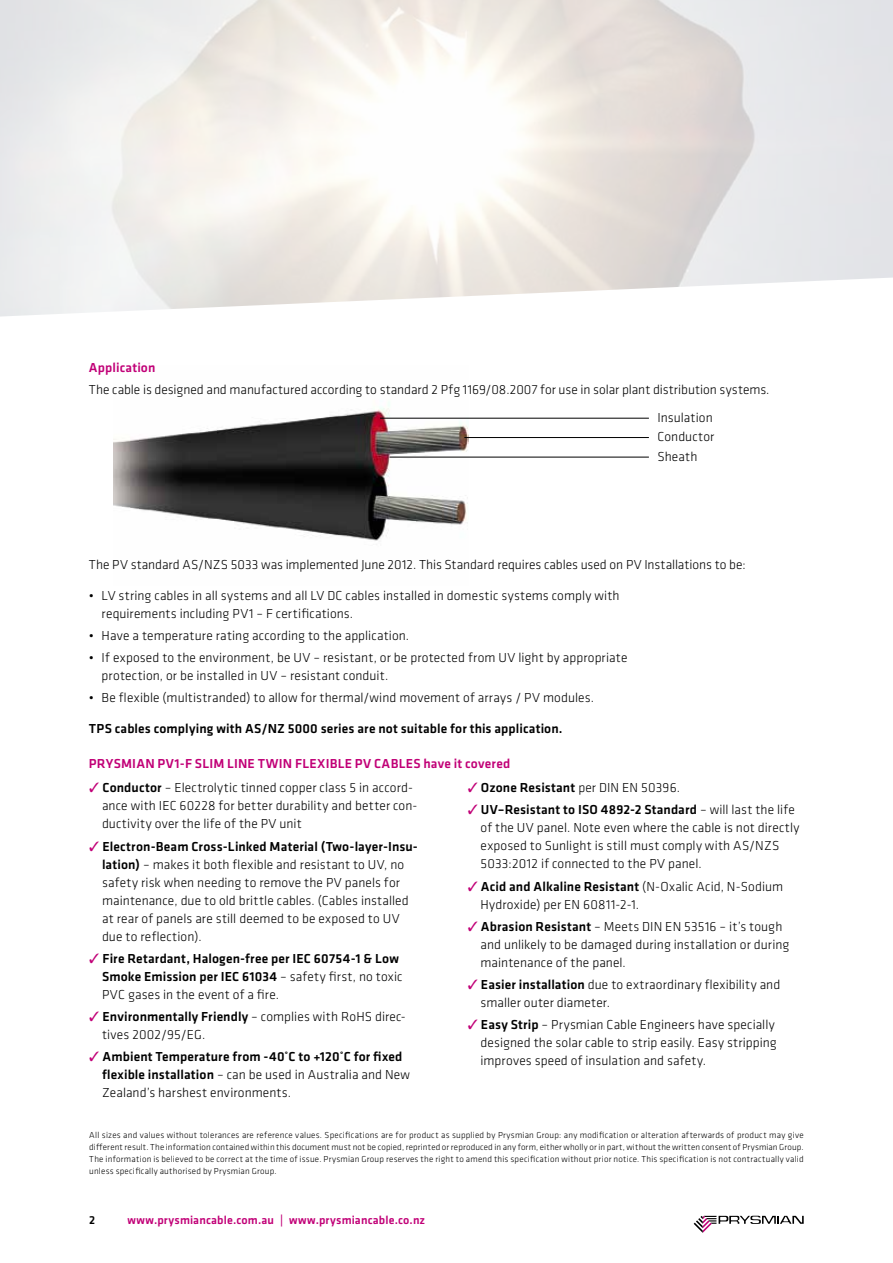
<style>
.page{position:relative;width:893px;height:1263px;background:#fff}
.page>*{position:absolute;margin:0;border:0;box-sizing:border-box;transform-origin:0 0}
.t1{font:300 13.5px/18px "Klavika";letter-spacing:.005em;color:#000}
.t2{font:500 13.5px/18px "Klavika";letter-spacing:.01em;color:#000}
.t3{font:500 13.5px "Klavika";letter-spacing:.015em;color:#c10077}
.t4{font:500 12px "Klavika";letter-spacing:.015em;color:#c10077}
.t5{font:500 12px "Klavika";color:#000}
.t6{font:300 9px/12px "Klavika";letter-spacing:.02em;color:#000;text-align:justify}
.s1{color:#c10077}
.s2{font-weight:500}
.s3{font-weight:300}
</style>
<div class="page">
<img style="left:114px;top:402px;width:355px;height:139px">
<hr style="left:380px;top:418px;width:269px;height:1px;background:#000">
<hr style="left:464px;top:437px;width:185px;height:1px;background:#000">
<hr style="left:389px;top:457px;width:260px;height:1px;background:#000">
<svg style="left:694px;top:1216px;width:110px;height:17px"></svg>
<p class="t3" style="left:89px;top:358px;width:68px">Application</p>
<p class="t1" style="left:89px;top:380px;width:682px">The cable is designed and manufactured according to standard 2 Pfg 1169/08.2007 for use in solar plant distribution systems.</p>
<p class="t1" style="left:657px;top:408px;width:59px;line-height:19.4px">Insulation<br>Conductor<br>Sheath</p>
<p class="t1" style="left:89px;top:555px;width:658px">The PV standard AS/NZS 5033 was implemented June 2012. This Standard requires cables used on PV Installations to be:</p>
<p class="t1" style="left:102px;top:586px;width:519px;text-indent:-13px">• LV string cables in all systems and all LV DC cables installed in domestic systems comply with requirements including PV1 – F certifications.</p>
<p class="t1" style="left:89px;top:626px;width:322px">• Have a temperature rating according to the application.</p>
<p class="t1" style="left:102px;top:648px;width:527px;text-indent:-13px">• If exposed to the environment, be UV – resistant, or be protected from UV light by appropriate protection, or be installed in UV – resistant conduit.</p>
<p class="t1" style="left:89px;top:689px;width:507px">• Be flexible (multistranded) to allow for thermal/wind movement of arrays / PV modules.</p>
<p class="t2" style="left:89px;top:719px;width:475px">TPS cables complying with AS/NZ 5000 series are not suitable for this application.</p>
<p class="t3" style="left:89px;top:754px;width:423px">PRYSMIAN PV1-F SLIM LINE TWIN FLEXIBLE PV CABLES have it covered</p>
<p class="t1" style="left:102px;top:779px;width:317px;text-indent:-13px"><span class="s1">✓</span> <span class="s2">Conductor</span> – Electrolytic tinned copper class 5 in accord&shy;ance with IEC 60228 for better durability and better con&shy;ductivity over the life of the PV unit</p>
<p class="t1" style="left:102px;top:837px;width:317px;text-indent:-13px"><span class="s1">✓</span> <span class="s2">Electron-Beam Cross-Linked Material (Two-layer-Insu&shy;lation)</span> – makes it both flexible and resistant to UV, no safety risk when needing to remove the PV panels for maintenance, due to old brittle cables. (Cables installed at rear of panels are still deemed to be exposed to UV due to reflection).</p>
<p class="t2" style="left:102px;top:949px;width:302px;text-indent:-13px"><span class="s1">✓</span> Fire Retardant, Halogen-free per IEC 60754-1 &amp; Low<br>Smoke Emission per IEC 61034 <span class="s3">– safety first, no toxic<br>PVC gases in the event of a fire.</span></p>
<p class="t1" style="left:102px;top:1007px;width:305px;text-indent:-13px"><span class="s1">✓</span> <span class="s2">Environmentally Friendly</span> – complies with RoHS direc&shy;tives 2002/95/EG.</p>
<p class="t2" style="left:102px;top:1047px;width:309px;text-indent:-13px"><span class="s1">✓</span> Ambient Temperature from -40˚C to +120˚C for fixed flexible installation <span class="s3">– can be used in Australia and New<br>Zealand’s harshest environments.</span></p>
<p class="t2" style="left:468px;top:778px;width:214px"><span class="s1">✓</span> Ozone Resistant <span class="s3">per DIN EN 50396.</span></p>
<p class="t1" style="left:480px;top:801px;width:320px;text-indent:-13px"><span class="s1">✓</span> <span class="s2">UV–Resistant to ISO 4892-2 Standard</span> – will last the life of the UV panel. Note even where the cable is not directly exposed to Sunlight is still must comply with AS/NZS 5033:2012 if connected to the PV panel.</p>
<p class="t1" style="left:480px;top:877px;width:304px;text-indent:-13px"><span class="s1">✓</span> <span class="s2">Acid and Alkaline Resistant</span> (N-Oxalic Acid, N-Sodium<br>Hydroxide) per EN 60811-2-1.</p>
<p class="t1" style="left:480px;top:917px;width:310px;text-indent:-13px"><span class="s1">✓</span> <span class="s2">Abrasion Resistant</span> – Meets DIN EN 53516 – it’s tough and unlikely to be damaged during installation or during maintenance of the panel.</p>
<p class="t1" style="left:480px;top:975px;width:301px;text-indent:-13px"><span class="s1">✓</span> <span class="s2">Easier installation</span> due to extraordinary flexibility and smaller outer diameter.</p>
<p class="t1" style="left:480px;top:1016px;width:298px;text-indent:-13px"><span class="s1">✓</span> <span class="s2">Easy Strip</span> – Prysmian Cable Engineers have specially designed the solar cable to strip easily. Easy stripping improves speed of insulation and safety.</p>
<p class="t6" style="left:89px;top:1128px;width:716px">All sizes and values without tolerances are reference values. Specifications are for product as supplied by Prysmian Group: any modification or alteration afterwards of product may give different result. The information contained within this document must not be copied, reprinted or reproduced in any form, either wholly or in part, without the written consent of Prysmian Group.<br>The information is believed to be correct at the time of issue. Prysmian Group reserves the right to amend this specification without prior notice. This specification is not contractually valid unless specifically authorised by Prysmian Group.</p>
<p class="t5" style="left:89px;top:1211px;width:8px">2</p>
<p class="t4" style="left:128px;top:1211px;width:299px">www.prysmiancable.com.au | www.prysmiancable.co.nz</p>
</div>
